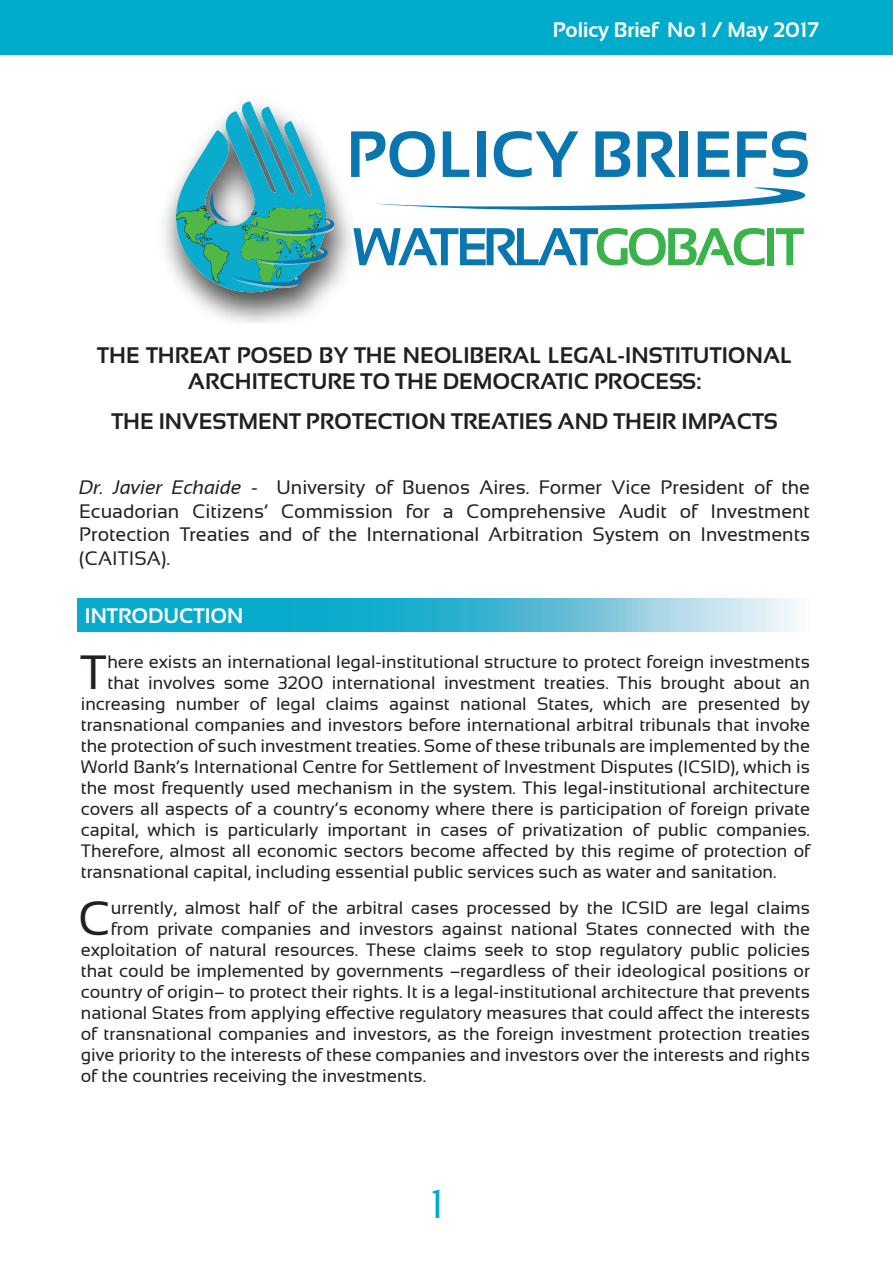
<style>
.page{position:relative;width:893px;height:1263px;background:#fff}
.page>*{position:absolute;margin:0;border:0;box-sizing:border-box;transform-origin:0 0}
.t1{font:700 65.25px "Sansation";color:#0a76af}
.t2{font:700 53.1px "Sansation";letter-spacing:-.075em;color:#0a76af}
.t3{font:48.15px "Sansation";color:#231f20}
.t4{font:40.5px "Sansation";color:#00accc}
.t5{font:700 22.5px/25.5px "Sansation";color:#231f20;text-align:center}
.t6{font:700 21px "Sansation";color:#fff}
.t7{font:19.5px/23.4px "Sansation";color:#231f20;text-align:justify}
.t8{font:18px "Sansation";color:#231f20}
.s1{color:#3ab44a}
.s2{font-style:italic}
</style>
<div class="page">
<div style="left:0;top:0;width:893px;height:54px;background:#00accc"></div>
<svg style="left:77px;top:598px;width:722px;height:33px"></svg>
<img style="left:164px;top:181px;width:188px;height:142px">
<svg style="left:172px;top:101px;width:163px;height:194px"></svg>
<svg style="left:377px;top:187px;width:429px;height:24px"></svg>
<img style="left:241px;top:207px;width:39px;height:43px">
<p class="t6" style="left:553px;top:18px;width:268px">Policy Brief No 1 / May 2017</p>
<p class="t1" style="left:346px;top:118px;width:465px">POLICY BRIEFS</p>
<p class="t2" style="left:353px;top:217px;width:453px">WATERLAT<span class="s1">GOBACIT</span></p>
<p class="t5" style="left:97px;top:343px;width:696px">THE THREAT POSED BY THE NEOLIBERAL LEGAL-INSTITUTIONAL<br>ARCHITECTURE TO THE DEMOCRATIC PROCESS:</p>
<p class="t5" style="left:111px;top:409px;width:668px">THE INVESTMENT PROTECTION TREATIES AND THEIR IMPACTS</p>
<p class="t7" style="left:79px;top:476px;width:732px"><span class="s2">Dr. Javier Echaide</span> - University of Buenos Aires. Former Vice President of the Ecuadorian Citizens’ Commission for a Comprehensive Audit of Investment Protection Treaties and of the International Arbitration System on Investments (CAITISA).</p>
<p class="t6" style="left:85px;top:604px;width:160px">INTRODUCTION</p>
<p class="t3" style="left:80px;top:645px;width:29px">T</p>
<p class="t8" style="left:107px;top:652px;width:704px">here exists an international legal-institutional structure to protect foreign investments</p>
<p class="t8" style="left:107px;top:673px;width:704px">that involves some 3200 international investment treaties. This brought about an</p>
<p class="t8" style="left:81px;top:694px;width:731px">increasing number of legal claims against national States, which are presented by</p>
<p class="t8" style="left:81px;top:715px;width:731px">transnational companies and investors before international arbitral tribunals that invoke</p>
<p class="t8" style="left:81px;top:736px;width:731px">the protection of such investment treaties. Some of these tribunals are implemented by the</p>
<p class="t8" style="left:81px;top:757px;width:731px">World Bank’s International Centre for Settlement of Investment Disputes (ICSID), which is</p>
<p class="t8" style="left:81px;top:778px;width:731px">the most frequently used mechanism in the system. This legal-institutional architecture</p>
<p class="t8" style="left:81px;top:799px;width:731px">covers all aspects of a country’s economy where there is participation of foreign private</p>
<p class="t8" style="left:81px;top:820px;width:731px">capital, which is particularly important in cases of privatization of public companies.</p>
<p class="t8" style="left:81px;top:841px;width:731px">Therefore, almost all economic sectors become affected by this regime of protection of</p>
<p class="t8" style="left:81px;top:862px;width:697px">transnational capital, including essential public services such as water and sanitation.</p>
<p class="t3" style="left:78px;top:891px;width:34px">C</p>
<p class="t8" style="left:111px;top:898px;width:701px">urrently, almost half of the arbitral cases processed by the ICSID are legal claims</p>
<p class="t8" style="left:111px;top:919px;width:701px">from private companies and investors against national States connected with the</p>
<p class="t8" style="left:81px;top:940px;width:731px">exploitation of natural resources. These claims seek to stop regulatory public policies</p>
<p class="t8" style="left:81px;top:961px;width:731px">that could be implemented by governments –regardless of their ideological positions or</p>
<p class="t8" style="left:81px;top:982px;width:731px">country of origin– to protect their rights. It is a legal-institutional architecture that prevents</p>
<p class="t8" style="left:81px;top:1003px;width:731px">national States from applying effective regulatory measures that could affect the interests</p>
<p class="t8" style="left:81px;top:1024px;width:731px">of transnational companies and investors, as the foreign investment protection treaties</p>
<p class="t8" style="left:81px;top:1045px;width:731px">give priority to the interests of these companies and investors over the interests and rights</p>
<p class="t8" style="left:81px;top:1066px;width:347px">of the countries receiving the investments.</p>
<p class="t4" style="left:431px;top:1181px;width:14px">1</p>
</div>
